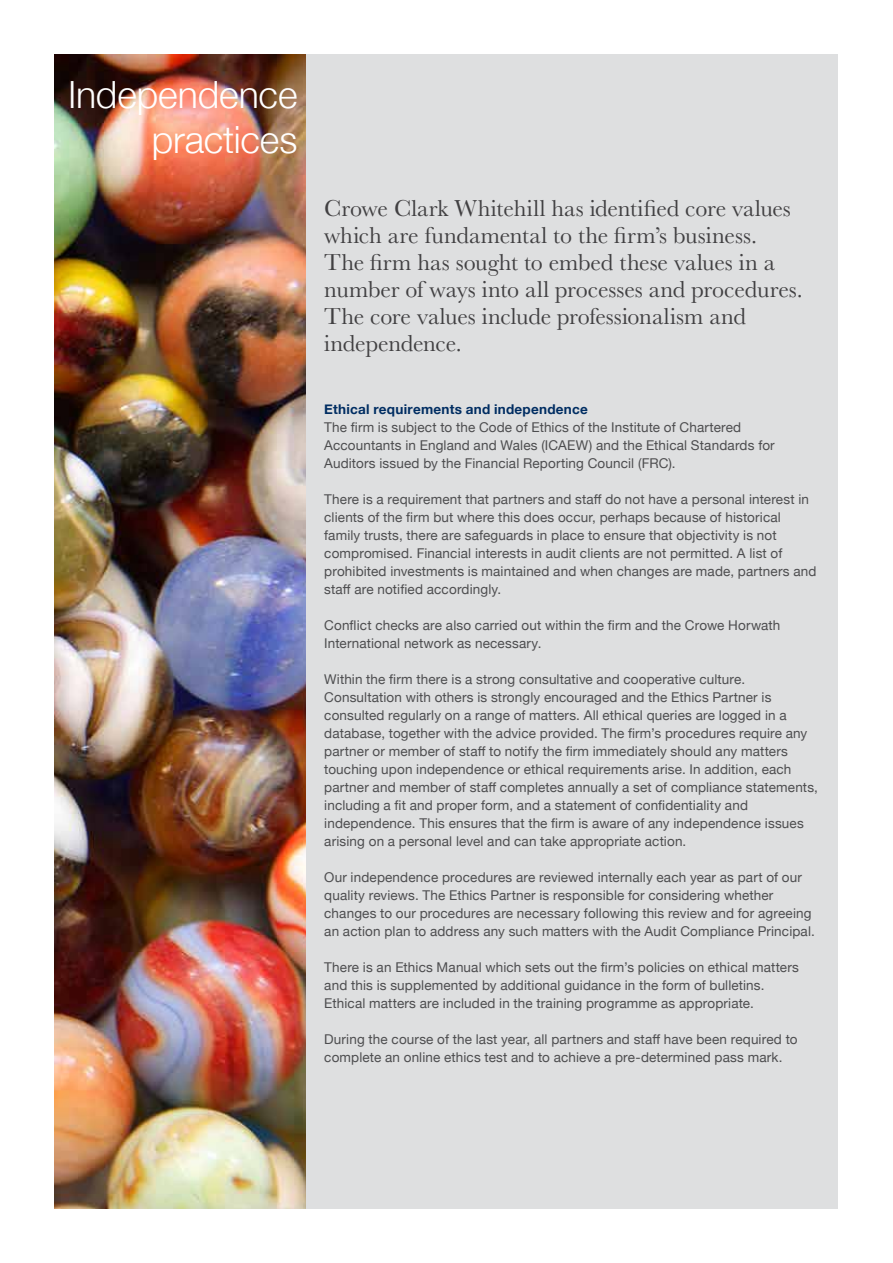
<style>
.page{position:relative;width:893px;height:1263px;background:#fff}
.page>*{position:absolute;margin:0;border:0;box-sizing:border-box;transform-origin:0 0}
.t1{font:300 37.5px/45px "Helvetica Neue";letter-spacing:-.005em;color:#fff;text-align:right}
.t2{font:24px/27px "Baskerville";letter-spacing:-.005em;color:#414042}
.t3{font:13.5px/18px "Helvetica Neue";letter-spacing:.01em;color:#4d4d4f}
.t4{font:700 13.5px "Helvetica Neue";letter-spacing:.02em;color:#002d62}
</style>
<div class="page">
<img style="left:54px;top:54px;width:253px;height:1155px">
<div style="left:307px;top:54px;width:586px;height:1155px;background:#dedfe0"></div>
<div style="left:839px;top:30px;width:54px;height:1233px;background:#fff"></div>
<h1 class="t1" style="left:68px;top:69px;width:231px">Independence practices</h1>
<p class="t2" style="left:324px;top:195px;width:480px">Crowe Clark Whitehill has identified core values which are fundamental to the firm’s business.<br>The firm has sought to embed these values in a number of ways into all processes and procedures.<br>The core values include professionalism and independence.</p>
<p class="t4" style="left:324px;top:399px;width:265px">Ethical requirements and independence</p>
<p class="t3" style="left:324px;top:419px;width:452px">The firm is subject to the Code of Ethics of the Institute of Chartered<br>Accountants in England and Wales (ICAEW) and the Ethical Standards for<br>Auditors issued by the Financial Reporting Council (FRC).</p>
<p class="t3" style="left:324px;top:491px;width:494px">There is a requirement that partners and staff do not have a personal interest in clients of the firm but where this does occur, perhaps because of historical family trusts, there are safeguards in place to ensure that objectivity is not compromised. Financial interests in audit clients are not permitted. A list of prohibited investments is maintained and when changes are made, partners and staff are notified accordingly.</p>
<p class="t3" style="left:324px;top:617px;width:458px">Conflict checks are also carried out within the firm and the Crowe Horwath<br>International network as necessary.</p>
<p class="t3" style="left:324px;top:671px;width:495px">Within the firm there is a strong consultative and cooperative culture.<br>Consultation with others is strongly encouraged and the Ethics Partner is consulted regularly on a range of matters. All ethical queries are logged in a database, together with the advice provided. The firm’s procedures require any partner or member of staff to notify the firm immediately should any matters touching upon independence or ethical requirements arise. In addition, each partner and member of staff completes annually a set of compliance statements, including a fit and proper form, and a statement of confidentiality and independence. This ensures that the firm is aware of any independence issues arising on a personal level and can take appropriate action.</p>
<p class="t3" style="left:324px;top:869px;width:492px">Our independence procedures are reviewed internally each year as part of our quality reviews. The Ethics Partner is responsible for considering whether changes to our procedures are necessary following this review and for agreeing an action plan to address any such matters with the Audit Compliance Principal.</p>
<p class="t3" style="left:324px;top:959px;width:476px">There is an Ethics Manual which sets out the firm’s policies on ethical matters and this is supplemented by additional guidance in the form of bulletins.<br>Ethical matters are included in the training programme as appropriate.</p>
<p class="t3" style="left:324px;top:1031px;width:475px">During the course of the last year, all partners and staff have been required to complete an online ethics test and to achieve a pre-determined pass mark.</p>
</div>
